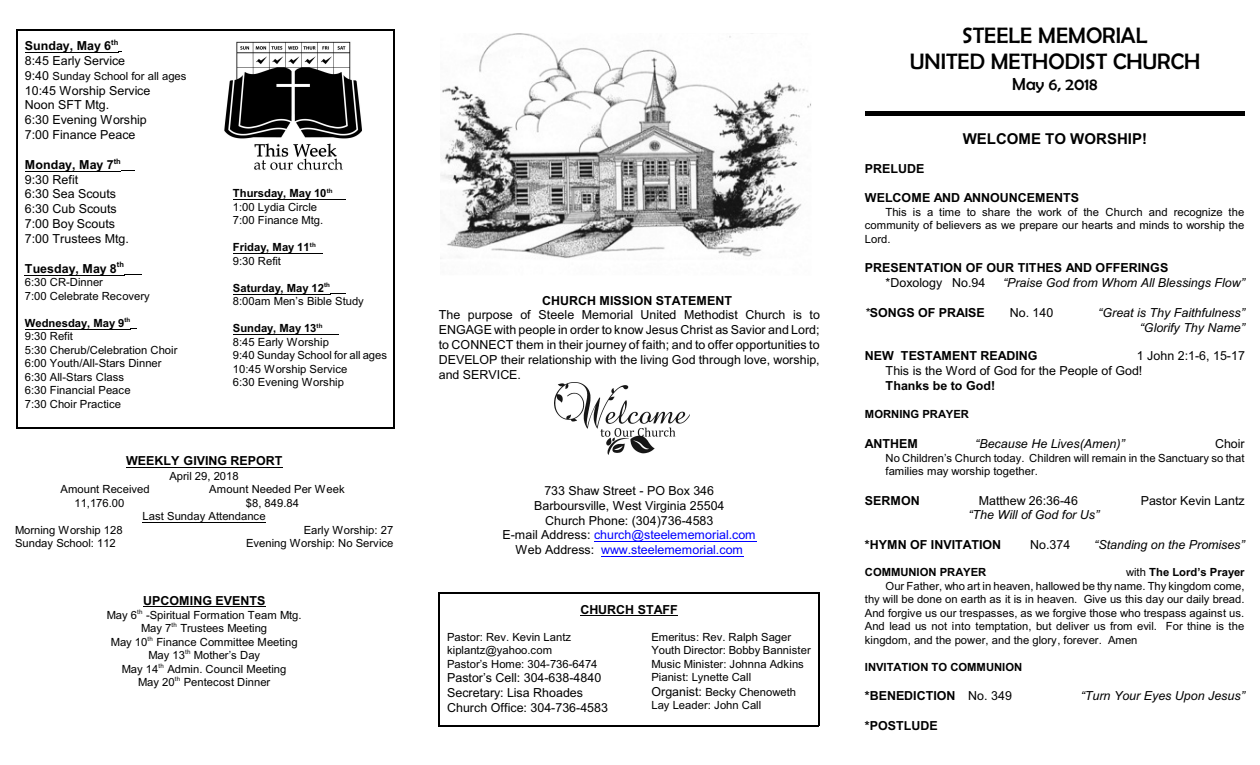
<style>
.page{position:relative;width:1260px;height:765px;background:#fff}
.page>*{position:absolute;margin:0;border:0;box-sizing:border-box;transform-origin:0 0}
.t1{font:22.5px/25.6px "Berlin Sans FB";color:#000;text-align:center}
.t2{font:17.5px "Berlin Sans FB";letter-spacing:.005em;color:#000}
.t3{font:700 15px "Arial";color:#000}
.t4{font:12.5px/14.9px "Arial";color:#000}
.t5{font:700 12.5px "Arial";color:#000}
.t6{font:italic 12.5px/14.9px "Arial";color:#000;text-align:right}
.t7{font:11.25px/13.5px "Arial";color:#000}
.t8{font:700 11.25px/13.5px "Arial";color:#000}
.s1{font-weight:700}
.s2{font-size:12.5px}
.s3{font-weight:400}
.s4{color:#00f}
.s5{font-weight:400;font-style:italic}
</style>
<div class="page">
<img style="left:224px;top:41px;width:138px;height:129px">
<hr style="left:25px;top:52px;width:86px;height:1px;background:#000">
<hr style="left:25px;top:171px;width:89px;height:1px;background:#000">
<svg style="left:114px;top:170px;width:21px;height:2px"></svg>
<hr style="left:25px;top:275px;width:92px;height:1px;background:#000">
<svg style="left:117px;top:274px;width:24px;height:2px"></svg>
<hr style="left:25px;top:329px;width:99px;height:1px;background:#000">
<svg style="left:124px;top:328px;width:13px;height:2px"></svg>
<hr style="left:233px;top:199px;width:94px;height:1px;background:#000">
<svg style="left:327px;top:199px;width:19px;height:1px"></svg>
<hr style="left:233px;top:253px;width:77px;height:1px;background:#000">
<svg style="left:310px;top:253px;width:12px;height:1px"></svg>
<hr style="left:233px;top:294px;width:91px;height:1px;background:#000">
<svg style="left:324px;top:293px;width:22px;height:2px"></svg>
<hr style="left:233px;top:334px;width:84px;height:1px;background:#000">
<svg style="left:317px;top:334px;width:22px;height:1px"></svg>
<hr style="left:16px;top:29px;width:1px;height:400px;background:#000">
<hr style="left:394px;top:29px;width:1px;height:400px;background:#000">
<hr style="left:16px;top:29px;width:379px;height:1px;background:#000">
<hr style="left:16px;top:428px;width:379px;height:1px;background:#000">
<img style="left:440px;top:33px;width:371px;height:226px">
<img style="left:554px;top:382px;width:136px;height:73px">
<hr style="left:580px;top:615px;width:98px;height:1px;background:#000">
<hr style="left:438px;top:593px;width:2px;height:133px;background:#000">
<hr style="left:818px;top:593px;width:1px;height:133px;background:#000">
<hr style="left:438px;top:593px;width:381px;height:1px;background:#000">
<hr style="left:438px;top:725px;width:381px;height:1px;background:#000">
<hr style="left:126px;top:467px;width:157px;height:1px;background:#000">
<hr style="left:143px;top:522px;width:123px;height:1px;background:#000">
<hr style="left:143px;top:607px;width:122px;height:1px;background:#000">
<hr style="left:594px;top:542px;width:162px;height:1px;background:#00f">
<hr style="left:601px;top:556px;width:142px;height:1px;background:#00f">
<hr style="left:865px;top:111px;width:380px;height:4px;background:#000">
<p class="t4" style="left:25px;top:39px;width:102px"><span class="s1">Sunday, May 6</span><sup>th<br></sup>8:45 Early Service</p>
<p class="t7" style="left:25px;top:70px;width:163px"><span class="s2">9:40</span> Sunday School for all ages</p>
<p class="t4" style="left:25px;top:84px;width:127px">10:45 Worship Service<br>Noon SFT Mtg.<br>6:30 Evening Worship<br>7:00 Finance Peace</p>
<p class="t4" style="left:25px;top:158px;width:106px"><span class="s1">Monday, May 7</span><sup>th<br></sup>9:30 Refit<br>6:30 Sea Scouts<br>6:30 Cub Scouts<br>7:00 Boy Scouts<br>7:00 Trustees Mtg.</p>
<p class="t5" style="left:25px;top:264px;width:101px">Tuesday, May 8<sup>th</sup></p>
<p class="t7" style="left:25px;top:277px;width:126px">6:30 CR-Dinner<br>7:00 Celebrate Recovery</p>
<p class="t7" style="left:25px;top:317px;width:154px"><span class="s1">Wednesday, May 9</span><sup>th<br></sup>9:30 Refit<br>5:30 Cherub/Celebration Choir<br>6:00 Youth/All-Stars Dinner<br>6:30 All-Stars Class<br>6:30 Financial Peace<br>7:30 Choir Practice</p>
<p class="t7" style="left:233px;top:188px;width:101px"><span class="s1">Thursday, May 10</span><sup>th<br></sup>1:00 Lydia Circle<br>7:00 Finance Mtg.</p>
<p class="t8" style="left:233px;top:242px;width:84px">Friday, May 11<sup>th<br></sup><span class="s3">9:30 Refit</span></p>
<p class="t7" style="left:233px;top:282px;width:132px"><span class="s1">Saturday, May 12</span><sup>th<br></sup>8:00am Men’s Bible Study</p>
<p class="t7" style="left:233px;top:323px;width:156px"><span class="s1">Sunday, May 13</span><sup>th<br></sup>8:45 Early Worship<br>9:40 Sunday School for all ages<br>10:45 Worship Service<br>6:30 Evening Worship</p>
<p class="t5" style="left:126px;top:456px;width:158px">WEEKLY GIVING REPORT</p>
<p class="t7" style="left:169px;top:470px;width:71px">April 29, 2018</p>
<p class="t7" style="left:61px;top:483px;width:91px">Amount Received</p>
<p class="t7" style="left:209px;top:483px;width:137px">Amount Needed Per Week</p>
<p class="t7" style="left:74px;top:497px;width:52px">11,176.00</p>
<p class="t7" style="left:143px;top:497px;width:158px;text-indent:103px">$8, 849.84<br>Last Sunday Attendance</p>
<p class="t7" style="left:15px;top:524px;width:109px">Morning Worship 128</p>
<p class="t7" style="left:304px;top:524px;width:91px">Early Worship: 27</p>
<p class="t7" style="left:15px;top:537px;width:102px">Sunday School: 112</p>
<p class="t7" style="left:246px;top:537px;width:149px">Evening Worship: No Service</p>
<p class="t5" style="left:143px;top:596px;width:124px">UPCOMING EVENTS</p>
<p class="t7" style="left:107px;top:609px;width:196px;text-align:center">May 6<sup>th</sup> -Spiritual Formation Team Mtg.<br>May 7<sup>th</sup> Trustees Meeting<br>May 10<sup>th</sup> Finance Committee Meeting<br>May 13<sup>th</sup> Mother’s Day<br>May 14<sup>th</sup> Admin. Council Meeting<br>May 20<sup>th</sup> Pentecost Dinner</p>
<p class="t5" style="left:542px;top:295px;width:191px">CHURCH MISSION STATEMENT</p>
<p class="t4" style="left:439px;top:309px;width:383px;text-align:justify">The purpose of Steele Memorial United Methodist Church is to ENGAGE with people in order to know Jesus Christ as Savior and Lord; to CONNECT them in their journey of faith; and to offer opportunities to DEVELOP their relationship with the living God through love, worship, and SERVICE.</p>
<p class="t4" style="left:502px;top:484px;width:255px;text-align:center">733 Shaw Street - PO Box 346<br>Barboursville, West Virginia 25504<br>Church Phone: (304)736-4583<br>E-mail Address: <span class="s4">church@steelememorial.com </span>Web Address: <span class="s4">www.steelememorial.com</span></p>
<p class="t5" style="left:580px;top:604px;width:99px">CHURCH STAFF</p>
<p class="t7" style="left:447px;top:631px;width:152px">Pastor: Rev. Kevin Lantz kiplantz@yahoo.com<br>Pastor’s Home: 304-736-6474</p>
<p class="t4" style="left:447px;top:672px;width:162px">Pastor’s Cell: 304-638-4840<br>Secretary: Lisa Rhoades<br>Church Office: 304-736-4583</p>
<p class="t7" style="left:651px;top:631px;width:161px">Emeritus: Rev. Ralph Sager<br>Youth Director: Bobby Bannister<br>Music Minister: Johnna Adkins<br>Pianist: Lynette Call</p>
<p class="t7" style="left:651px;top:686px;width:146px"><span class="s2">Organist:</span> Becky Chenoweth<br>Lay Leader: John Call</p>
<h1 class="t1" style="left:910px;top:23px;width:292px">STEELE MEMORIAL<br>UNITED METHODIST CHURCH</h1>
<h2 class="t2" style="left:1012px;top:74px;width:87px">May 6, 2018</h2>
<h3 class="t3" style="left:963px;top:133px;width:186px">WELCOME TO WORSHIP!</h3>
<p class="t5" style="left:865px;top:163px;width:61px">PRELUDE</p>
<p class="t5" style="left:865px;top:193px;width:216px">WELCOME AND ANNOUNCEMENTS</p>
<p class="t7" style="left:865px;top:206px;width:381px;text-align:justify;text-indent:21px">This is a time to share the work of the Church and recognize the community of believers as we prepare our hearts and minds to worship the Lord.</p>
<p class="t5" style="left:865px;top:263px;width:305px">PRESENTATION OF OUR TITHES AND OFFERINGS</p>
<p class="t4" style="left:886px;top:277px;width:101px">*Doxology No.94</p>
<p class="t6" style="left:1003px;top:277px;width:243px">“Praise God from Whom All Blessings Flow”</p>
<p class="t5" style="left:865px;top:308px;width:121px"><span class="s5">*</span>SONGS OF PRAISE</p>
<p class="t4" style="left:1010px;top:306px;width:45px">No. 140</p>
<p class="t6" style="left:1098px;top:306px;width:148px">“Great is Thy Faithfulness” “Glorify Thy Name”</p>
<p class="t5" style="left:865px;top:351px;width:174px">NEW TESTAMENT READING</p>
<p class="t4" style="left:886px;top:349px;width:361px;text-indent:251px">1 John 2:1-6, 15-17<br>This is the Word of God for the People of God!</p>
<p class="t5" style="left:886px;top:381px;width:111px">Thanks be to God!</p>
<p class="t8" style="left:865px;top:409px;width:106px">MORNING PRAYER</p>
<p class="t5" style="left:865px;top:439px;width:54px">ANTHEM</p>
<p class="t6" style="left:975px;top:437px;width:151px">“Because He Lives(Amen)”</p>
<p class="t4" style="left:1215px;top:437px;width:31px">Choir</p>
<p class="t7" style="left:886px;top:452px;width:360px">No Children’s Church today. Children will remain in the Sanctuary so that families may worship together.</p>
<p class="t5" style="left:865px;top:495px;width:56px">SERMON</p>
<p class="t4" style="left:979px;top:494px;width:101px">Matthew 26:36-46</p>
<p class="t4" style="left:1141px;top:494px;width:106px">Pastor Kevin Lantz</p>
<p class="t6" style="left:968px;top:509px;width:132px">“The Will of God for Us”</p>
<p class="t5" style="left:865px;top:540px;width:138px">*HYMN OF INVITATION</p>
<p class="t4" style="left:1030px;top:538px;width:42px">No.374</p>
<p class="t6" style="left:1094px;top:538px;width:152px">“Standing on the Promises”</p>
<p class="t8" style="left:865px;top:567px;width:123px">COMMUNION PRAYER</p>
<p class="t8" style="left:1126px;top:567px;width:120px"><span class="s3">with</span> The Lord’s Prayer</p>
<p class="t7" style="left:886px;top:580px;width:360px">Our Father, who art in heaven, hallowed be thy name. Thy kingdom come,</p>
<p class="t7" style="left:865px;top:594px;width:381px">thy will be done on earth as it is in heaven. Give us this day our daily bread.</p>
<p class="t7" style="left:865px;top:607px;width:381px">And forgive us our trespasses, as we forgive those who trespass against us.</p>
<p class="t7" style="left:865px;top:621px;width:381px">And lead us not into temptation, but deliver us from evil. For thine is the</p>
<p class="t7" style="left:865px;top:634px;width:274px">kingdom, and the power, and the glory, forever. Amen</p>
<p class="t8" style="left:865px;top:661px;width:159px">INVITATION TO COMMUNION</p>
<p class="t5" style="left:865px;top:691px;width:149px">*BENEDICTION <span class="s3">No. 349</span></p>
<p class="t6" style="left:1081px;top:690px;width:166px">“Turn Your Eyes Upon Jesus”</p>
<p class="t5" style="left:865px;top:721px;width:74px">*POSTLUDE</p>
</div>
